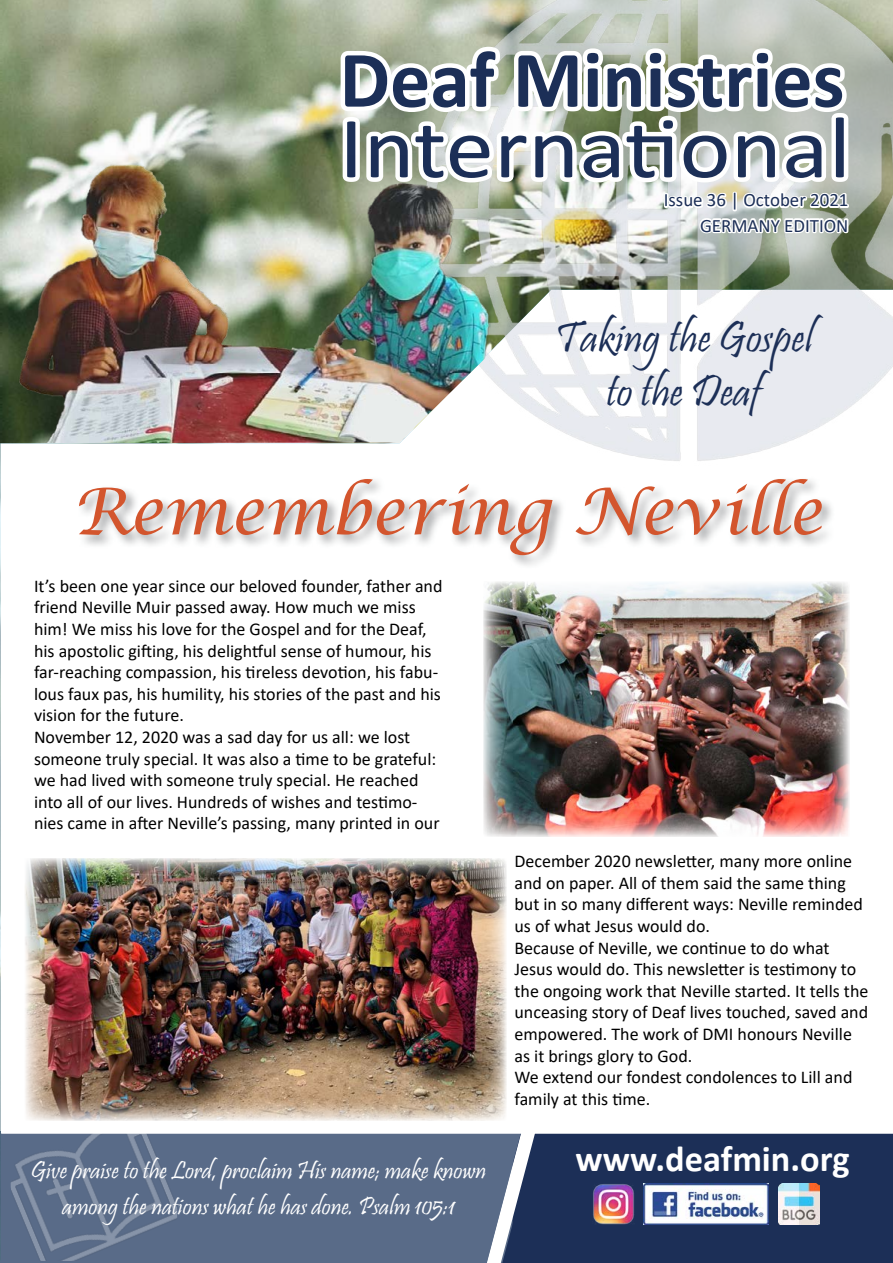
<style>
.page{position:relative;width:893px;height:1263px;background:#fff}
.page>*{position:absolute;margin:0;border:0;box-sizing:border-box;transform-origin:0 0}
.t1{font:87.75px "Calibri";color:#1c2f57;scale:1.11 1}
.t2{font:700 81px "Calibri";color:#1c2f57}
.t3{font:italic 64.5px "Lucida Calligraphy";color:#d3552d}
.t4{font:45px/54px "Pristina";color:#1c2f57;text-align:center}
.t5{font:700 36.45px "Calibri";color:#fff}
.t6{font:25.5px/36px "Pristina";color:#fff;text-align:center}
.t7{font:18.9px/25.2px "Calibri";color:#1c2f57;text-align:right}
.t8{font:18px/21.6px "Calibri";color:#000}
</style>
<div class="page">
<img style="left:0;top:0;width:850px;height:1261px">
<img style="left:400px;top:0;width:493px;height:483px">
<svg style="left:333px;top:40px;width:523px;height:209px"></svg>
<img style="left:17px;top:155px;width:474px;height:288px">
<svg style="left:1px;top:1088px;width:892px;height:175px"></svg>
<div style="left:77px;top:476px;width:758px;height:93px;background:#7e8083;opacity:.75"></div>
<img style="left:25px;top:858px;width:481px;height:262px">
<img style="left:483px;top:581px;width:366px;height:255px">
<img style="left:778px;top:1183px;width:42px;height:42px">
<h2 class="t2" style="left:340px;top:22px;width:506px">Deaf Ministries</h2>
<h1 class="t1" style="left:339px;top:87px;width:463px">International</h1>
<p class="t7" style="left:664px;top:187px;width:186px">Issue 36 | October 2021<br>GERMANY EDITION</p>
<h3 class="t4" style="left:555px;top:314px;width:260px">Taking the Gospel to the Deaf</h3>
<h3 class="t3" style="left:72px;top:472px;width:752px">Remembering Neville</h3>
<p class="t8" style="left:34px;top:574px;width:410px">It’s been one year since our beloved founder, father and friend Neville Muir passed away. How much we miss him! We miss his love for the Gospel and for the Deaf, his apostolic gifting, his delightful sense of humour, his far-reaching compassion, his tireless devotion, his fabu&shy;lous faux pas, his humility, his stories of the past and his vision for the future.<br>November 12, 2020 was a sad day for us all: we lost someone truly special. It was also a time to be grateful: we had lived with someone truly special. He reached into all of our lives. Hundreds of wishes and testimo&shy;nies came in after Neville’s passing, many printed in our</p>
<p class="t8" style="left:514px;top:850px;width:355px">December 2020 newsletter, many more online and on paper. All of them said the same thing but in so many different ways: Neville reminded us of what Jesus would do.<br>Because of Neville, we continue to do what Jesus would do. This newsletter is testimony to the ongoing work that Neville started. It tells the unceasing story of Deaf lives touched, saved and empowered. The work of DMI honours Neville as it brings glory to God.<br>We extend our fondest condolences to Lill and family at this time.</p>
<h3 class="t6" style="left:31px;top:1154px;width:457px">Give praise to the Lord, proclaim His name; make known among the nations what he has done. Psalm 105:1</h3>
<h3 class="t5" style="left:576px;top:1133px;width:276px">www.deafmin.org</h3>
</div>
